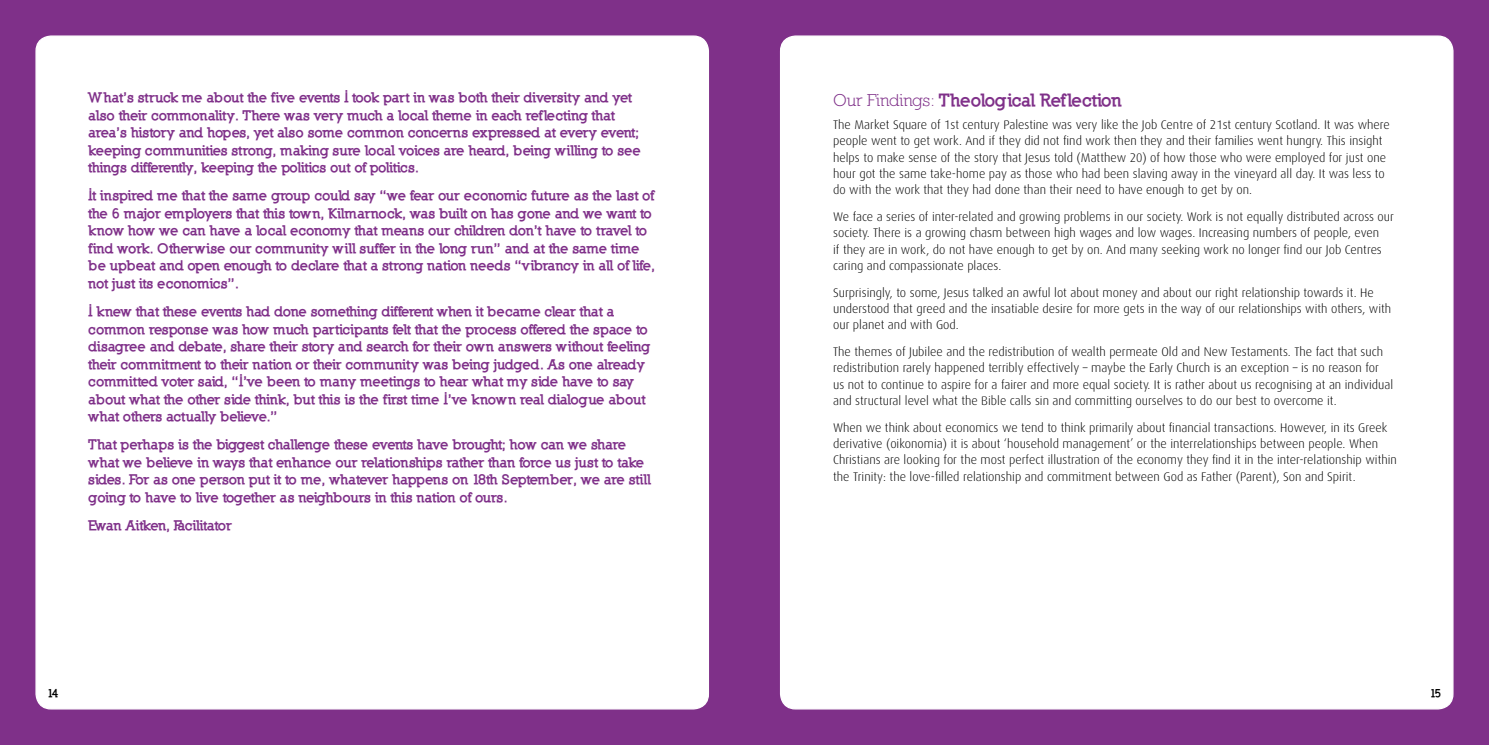
<style>
.page{position:relative;width:1489px;height:745px;background:#fff}
.page>*{position:absolute;margin:0;border:0;box-sizing:border-box;transform-origin:0 0}
.t1{font:900 17.5px "Nilland";letter-spacing:-.03em;color:#7f3089}
.t2{font:900 13.75px/17.5px "Nilland";letter-spacing:-.03em;color:#7f3089}
.t3{font:300 12.5px/16.2px "Dax";color:#000}
.t4{font:900 11.25px "Nilland";color:#000}
.s1{font-weight:400}
</style>
<div class="page">
<div style="left:0;top:0;width:1488px;height:744px;background:#7f3089"></div>
<div style="left:780px;top:36px;width:672px;height:672px;background:#fff;border-radius:15px"></div>
<div style="left:36px;top:36px;width:672px;height:672px;background:#fff;border-radius:15px"></div>
<p class="t2" style="left:89px;top:89px;width:554px">What’s struck me about the five events I took part in was both their diversity and yet also their commonality. There was very much a local theme in each reflecting that area’s history and hopes, yet also some common concerns expressed at every event; keeping communities strong, making sure local voices are heard, being willing to see things differently, keeping the politics out of politics.</p>
<p class="t2" style="left:89px;top:187px;width:568px">It inspired me that the same group could say “we fear our economic future as the last of the 6 major employers that this town, Kilmarnock, was built on has gone and we want to know how we can have a local economy that means our children don’t have to travel to find work. Otherwise our community will suffer in the long run” and at the same time be upbeat and open enough to declare that a strong nation needs “vibrancy in all of life, not just its economics”.</p>
<p class="t2" style="left:89px;top:302px;width:563px">I knew that these events had done something different when it became clear that a common response was how much participants felt that the process offered the space to disagree and debate, share their story and search for their own answers without feeling their commitment to their nation or their community was being judged. As one already committed voter said, “I’ve been to many meetings to hear what my side have to say about what the other side think, but this is the first time I’ve known real dialogue about what others actually believe.”</p>
<p class="t2" style="left:89px;top:436px;width:564px">That perhaps is the biggest challenge these events have brought; how can we share what we believe in ways that enhance our relationships rather than force us just to take sides. For as one person put it to me, whatever happens on 18th September, we are still going to have to live together as neighbours in this nation of ours.</p>
<p class="t2" style="left:89px;top:516px;width:145px">Ewan Aitken, Facilitator</p>
<h1 class="t1" style="left:833px;top:89px;width:290px"><span class="s1">Our Findings:</span> Theological Reflection</h1>
<p class="t3" style="left:833px;top:117px;width:558px">The Market Square of 1st century Palestine was very like the Job Centre of 21st century Scotland. It was where people went to get work. And if they did not find work then they and their families went hungry. This insight helps to make sense of the story that Jesus told (Matthew 20) of how those who were employed for just one hour got the same take-home pay as those who had been slaving away in the vineyard all day. It was less to do with the work that they had done than their need to have enough to get by on.</p>
<p class="t3" style="left:833px;top:208px;width:562px">We face a series of inter-related and growing problems in our society. Work is not equally distributed across our society. There is a growing chasm between high wages and low wages. Increasing numbers of people, even<br>if they are in work, do not have enough to get by on. And many seeking work no longer find our Job Centres caring and compassionate places.</p>
<p class="t3" style="left:833px;top:284px;width:559px">Surprisingly, to some, Jesus talked an awful lot about money and about our right relationship towards it. He understood that greed and the insatiable desire for more gets in the way of our relationships with others, with our planet and with God.</p>
<p class="t3" style="left:833px;top:343px;width:561px">The themes of Jubilee and the redistribution of wealth permeate Old and New Testaments. The fact that such redistribution rarely happened terribly effectively – maybe the Early Church is an exception – is no reason for us not to continue to aspire for a fairer and more equal society. It is rather about us recognising at an individual and structural level what the Bible calls sin and committing ourselves to do our best to overcome it.</p>
<p class="t3" style="left:833px;top:419px;width:565px">When we think about economics we tend to think primarily about financial transactions. However, in its Greek derivative (oikonomia) it is about ‘household management’ or the interrelationships between people. When Christians are looking for the most perfect illustration of the economy they find it in the inter-relationship within the Trinity: the love-filled relationship and commitment between God as Father (Parent), Son and Spirit.</p>
<p class="t4" style="left:48px;top:685px;width:13px">14</p>
<p class="t4" style="left:1429px;top:685px;width:13px">15</p>
</div>
